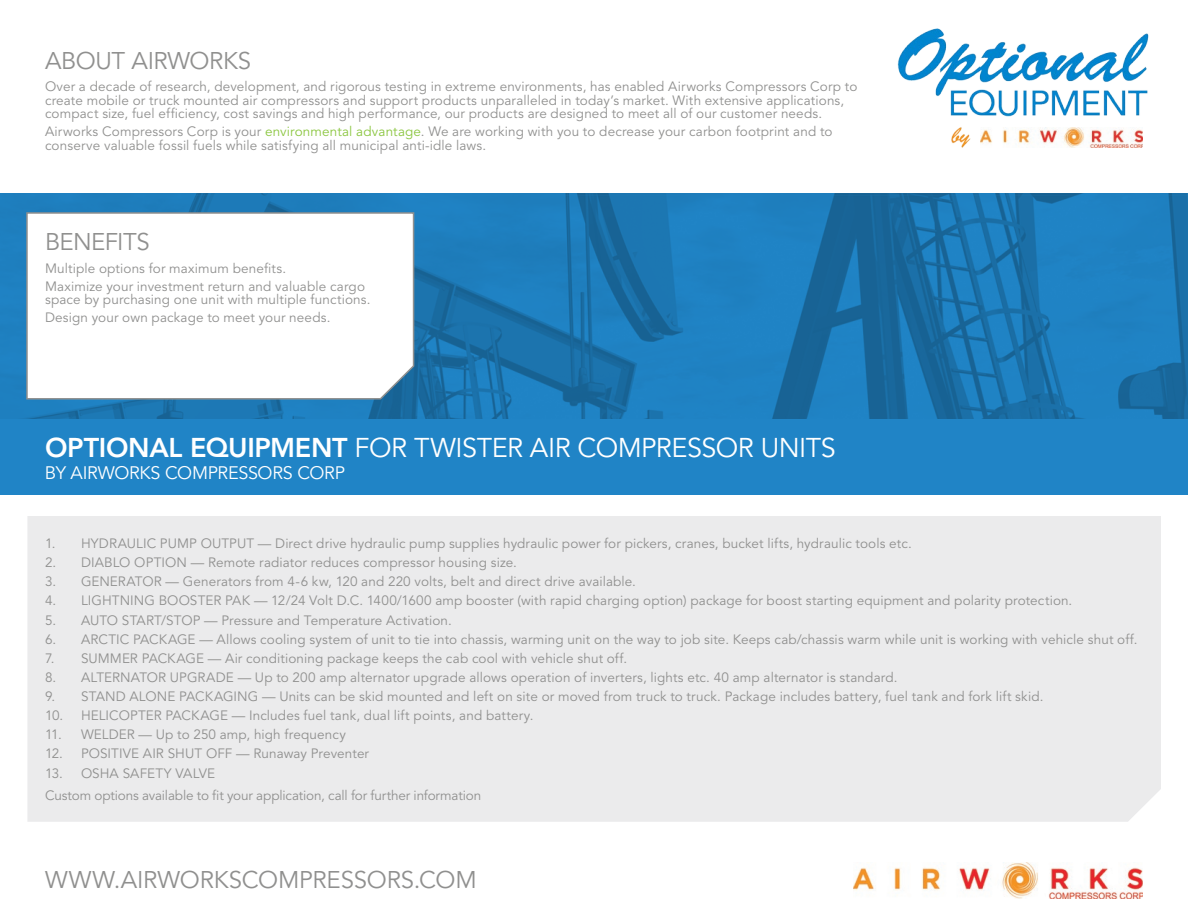
<style>
.page{position:relative;width:1188px;height:918px;background:#fff}
.page>*{position:absolute;margin:0;border:0;box-sizing:border-box;transform-origin:0 0}
.t1{font:27px "Avenir LT Std";letter-spacing:-.02em;color:#fff}
.t2{font:24px "Avenir LT Std";letter-spacing:-.015em;color:#90908f}
.t3{font:18px "Avenir LT Std";letter-spacing:-.015em;color:#fff}
.t4{font:13.5px/13.5px "Avenir LT Std";letter-spacing:.01em;color:#90908f}
.t5{font:13.5px/22.5px "Avenir LT Std";letter-spacing:-.01em;color:#90908f}
.s1{color:#8bc640}
.s2{font-weight:800}
</style>
<div class="page">
<div style="left:27px;top:516px;width:1134px;height:306px;background:#ebebec"></div>
<svg style="left:0;top:194px;width:1188px;height:301px;background:#1d7cba"></svg>
<svg style="left:26px;top:212px;width:389px;height:188px"></svg>
<img style="left:891px;top:28px;width:297px;height:166px">
<img style="left:980px;top:127px;width:163px;height:20px">
<img style="left:853px;top:862px;width:290px;height:36px">
<h2 class="t2" style="left:45px;top:47px;width:208px">ABOUT AIRWORKS</h2>
<p class="t4" style="left:45px;top:80px;width:814px">Over a decade of research, development, and rigorous testing in extreme environments, has enabled Airworks Compressors Corp to create mobile or truck mounted air compressors and support products unparalleled in today’s market. With extensive applications, compact size, fuel efficiency, cost savings and high performance, our products are designed to meet all of our customer needs.</p>
<p class="t4" style="left:45px;top:125px;width:789px">Airworks Compressors Corp is your <span class="s1">environmental advantage</span>. We are working with you to decrease your carbon footprint and to conserve valuable fossil fuels while satisfying all municipal anti-idle laws.</p>
<h2 class="t2" style="left:45px;top:228px;width:106px">BENEFITS</h2>
<p class="t4" style="left:45px;top:260px;width:322px;line-height:18px">Multiple options for maximum benefits.<br>Maximize your investment return and valuable cargo</p>
<p class="t4" style="left:45px;top:291px;width:327px;line-height:18px">space by purchasing one unit with multiple functions.<br>Design your own package to meet your needs.</p>
<h1 class="t1" style="left:45px;top:432px;width:792px"><span class="s2">OPTIONAL EQUIPMENT</span> FOR TWISTER AIR COMPRESSOR UNITS</h1>
<h3 class="t3" style="left:45px;top:463px;width:302px">BY AIRWORKS COMPRESSORS CORP</h3>
<p class="t4" style="left:45px;top:537px;width:868px">1. HYDRAULIC PUMP OUTPUT — Direct drive hydraulic pump supplies hydraulic power for pickers, cranes, bucket lifts, hydraulic tools etc.</p>
<p class="t4" style="left:45px;top:556px;width:473px">2. DIABLO OPTION — Remote radiator reduces compressor housing size.</p>
<p class="t4" style="left:45px;top:575px;width:593px">3. GENERATOR — Generators from 4-6 kw, 120 and 220 volts, belt and direct drive available.</p>
<p class="t4" style="left:45px;top:594px;width:1029px">4. LIGHTNING BOOSTER PAK — 12/24 Volt D.C. 1400/1600 amp booster (with rapid charging option) package for boost starting equipment and polarity protection.</p>
<p class="t4" style="left:45px;top:613px;width:408px">5. AUTO START/STOP — Pressure and Temperature Activation.</p>
<p class="t4" style="left:45px;top:633px;width:1094px">6. ARCTIC PACKAGE — Allows cooling system of unit to tie into chassis, warming unit on the way to job site. Keeps cab/chassis warm while unit is working with vehicle shut off.</p>
<p class="t4" style="left:45px;top:652px;width:584px">7. SUMMER PACKAGE — Air conditioning package keeps the cab cool with vehicle shut off.</p>
<p class="t4" style="left:45px;top:671px;width:854px">8. ALTERNATOR UPGRADE — Up to 200 amp alternator upgrade allows operation of inverters, lights etc. 40 amp alternator is standard.</p>
<p class="t4" style="left:45px;top:690px;width:1000px">9. STAND ALONE PACKAGING — Units can be skid mounted and left on site or moved from truck to truck. Package includes battery, fuel tank and fork lift skid.</p>
<p class="t4" style="left:45px;top:709px;width:490px">10. HELICOPTER PACKAGE — Includes fuel tank, dual lift points, and battery.</p>
<p class="t4" style="left:45px;top:728px;width:302px">11. WELDER — Up to 250 amp, high frequency</p>
<p class="t4" style="left:45px;top:747px;width:326px">12. POSITIVE AIR SHUT OFF — Runaway Preventer</p>
<p class="t5" style="left:45px;top:762px;width:438px">13. OSHA SAFETY VALVE<br>Custom options available to fit your application, call for further information</p>
<h2 class="t2" style="left:45px;top:865px;width:433px">WWW.AIRWORKSCOMPRESSORS.COM</h2>
</div>
